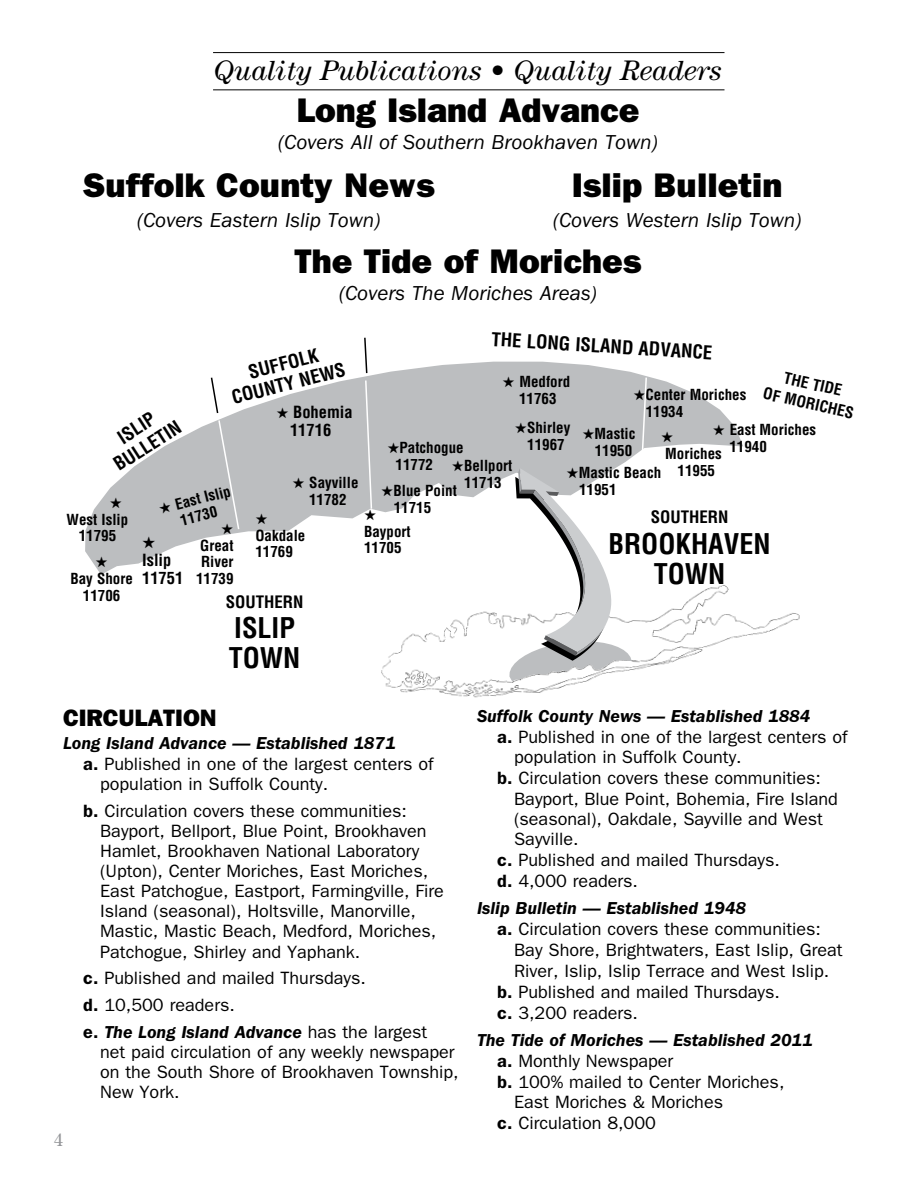
<style>
.page{position:relative;width:918px;height:1188px;background:#fff}
.page>*{position:absolute;margin:0;border:0;box-sizing:border-box;transform-origin:0 0}
.t1{font:34.35px "ITC Franklin Gothic Std Hvy";color:#000}
.t2{font:italic 28.35px "Century Std";color:#000}
.t3{font:700 condensed 27.9px/30.5px "Helvetica";color:#000}
.t4{font:23.85px "ITC Franklin Gothic Std Hvy";color:#000}
.t5{font:italic 20.85px "ITC Franklin Gothic Std";color:#000}
.t6{font:700 condensed 18.6px/20.4px "Helvetica";color:#000;text-align:center}
.t7{font:18px "Century Std";color:#939598}
.t8{font:17.85px/20.1px "ITC Franklin Gothic Std";color:#000}
.t9{font:italic 600 17.85px "ITC Franklin Gothic Std";color:#000}
.t10{font:700 condensed 16.65px "Helvetica";color:#000}
.t11{font:700 condensed 16.35px/18.1px "Helvetica";color:#000;text-align:center}
.t12{font:700 condensed 15.6px/19.4px "Helvetica";color:#000;text-align:center}
.t13{font:700 condensed 14.85px/16.6px "Helvetica";color:#000;text-align:center}
.s1{font-weight:600}
.s2{font-weight:600;font-style:italic}
</style>
<div class="page">
<hr style="left:213px;top:52px;width:511px;height:1px;background:#000">
<hr style="left:213px;top:90px;width:511px;height:1px;background:#000">
<svg style="left:85px;top:361px;width:658px;height:214px;fill:#bcbec0"></svg>
<img style="left:378px;top:567px;width:422px;height:131px">
<svg style="left:446px;top:638px;width:1px;height:33px"></svg>
<svg style="left:453px;top:468px;width:199px;height:213px"></svg>
<svg style="left:641px;top:376px;width:7px;height:79px"></svg>
<svg style="left:363px;top:337px;width:13px;height:183px"></svg>
<svg style="left:143px;top:537px;width:12px;height:11px"></svg>
<svg style="left:96px;top:557px;width:11px;height:11px"></svg>
<svg style="left:110px;top:497px;width:11px;height:11px"></svg>
<svg style="left:210px;top:376px;width:30px;height:158px"></svg>
<svg style="left:256px;top:514px;width:11px;height:10px"></svg>
<svg style="left:662px;top:432px;width:11px;height:10px"></svg>
<h2 class="t2" style="left:214px;top:54px;width:510px">Quality Publications • Quality Readers</h2>
<h1 class="t1" style="left:297px;top:90px;width:344px">Long Island Advance</h1>
<p class="t5" style="left:278px;top:130px;width:381px">(Covers All of Southern Brookhaven Town)</p>
<h1 class="t1" style="left:83px;top:165px;width:353px">Suffolk County News</h1>
<p class="t5" style="left:137px;top:209px;width:245px">(Covers Eastern Islip Town)</p>
<h1 class="t1" style="left:572px;top:165px;width:212px">Islip Bulletin</h1>
<p class="t5" style="left:553px;top:209px;width:250px">(Covers Western Islip Town)</p>
<h1 class="t1" style="left:295px;top:241px;width:348px">The Tide of Moriches</h1>
<p class="t5" style="left:339px;top:282px;width:259px">(Covers The Moriches Areas)</p>
<p class="t6" style="left:492px;top:328px;width:223px;rotate:4deg">THE LONG ISLAND ADVANCE</p>
<p class="t6" style="left:225px;top:368px;width:118px;rotate:-14deg">SUFFOLK<br>COUNTY NEWS</p>
<p class="t12" style="left:770px;top:364px;width:94px;rotate:13deg">THE TIDE<br>OF MORICHES</p>
<p class="t13" style="left:503px;top:374px;width:69px">★ Medford<br>11763</p>
<p class="t13" style="left:646px;top:387px;width:102px;text-align:left;text-indent:-12px">★Center Moriches<br>11934</p>
<p class="t11" style="left:276px;top:403px;width:78px">★ Bohemia<br>11716</p>
<p class="t6" style="left:99px;top:439px;width:77px;rotate:-32deg">ISLIP<br>BULLETIN</p>
<p class="t13" style="left:515px;top:419px;width:57px">★Shirley<br>11967</p>
<p class="t13" style="left:582px;top:425px;width:55px;text-align:right">★Mastic<br>11950</p>
<p class="t13" style="left:579px;top:464px;width:84px;text-align:left;text-indent:-12px">★Mastic Beach<br>11951</p>
<p class="t13" style="left:729px;top:422px;width:88px;text-align:left;text-indent:-16px">★ East Moriches<br>11940</p>
<p class="t13" style="left:396px;top:440px;width:70px;text-align:left;text-indent:-8px">★Patchogue<br>11772</p>
<p class="t13" style="left:665px;top:445px;width:58px">Moriches<br>11955</p>
<p class="t13" style="left:452px;top:457px;width:62px">★Bellport<br>11713</p>
<p class="t13" style="left:293px;top:474px;width:67px">★ Sayville<br>11782</p>
<p class="t13" style="left:394px;top:482px;width:65px;text-align:left;text-indent:-12px">★Blue Point<br>11715</p>
<p class="t13" style="left:364px;top:523px;width:48px;text-align:left">Bayport<br>11705</p>
<p class="t13" style="left:157px;top:500px;width:75px;rotate:-14deg">★ East Islip<br>11730</p>
<p class="t10" style="left:651px;top:507px;width:79px">SOUTHERN</p>
<h3 class="t3" style="left:609px;top:528px;width:164px;text-align:center">BROOKHAVEN<br>TOWN</h3>
<p class="t13" style="left:67px;top:511px;width:63px">West Islip<br>11795</p>
<p class="t13" style="left:196px;top:537px;width:39px">Great<br>River<br>11739</p>
<p class="t13" style="left:255px;top:527px;width:51px;text-align:left">Oakdale<br>11769</p>
<p class="t11" style="left:142px;top:551px;width:43px;text-align:left">Islip<br>11751</p>
<p class="t13" style="left:70px;top:570px;width:64px">Bay Shore<br>11706</p>
<p class="t10" style="left:226px;top:591px;width:79px">SOUTHERN</p>
<h3 class="t3" style="left:229px;top:612px;width:73px">ISLIP<br>TOWN</h3>
<h3 class="t4" style="left:63px;top:704px;width:155px">CIRCULATION</h3>
<p class="t9" style="left:63px;top:733px;width:334px">Long Island Advance — Established 1871</p>
<p class="t8" style="left:83px;top:754px;width:352px"><span class="s1">a.</span> Published in one of the largest centers of</p>
<p class="t8" style="left:100px;top:774px;width:230px">population in Suffolk County.</p>
<p class="t8" style="left:100px;top:801px;width:345px;text-indent:-17px"><span class="s1">b.</span> Circulation covers these communities:<br>Bayport, Bellport, Blue Point, Brookhaven Hamlet, Brookhaven National Laboratory (Upton), Center Moriches, East Moriches, East Patchogue, Eastport, Farmingville, Fire Island (seasonal), Holtsville, Manorville, Mastic, Mastic Beach, Medford, Moriches, Patchogue, Shirley and Yaphank.</p>
<p class="t8" style="left:83px;top:965px;width:346px;line-height:26.8px"><span class="s1">c.</span> Published and mailed Thursdays.<br><span class="s1">d.</span> 10,500 readers.<br><span class="s1">e.</span> <span class="s2">The Long Island Advance</span> has the largest</p>
<p class="t8" style="left:100px;top:1042px;width:360px">net paid circulation of any weekly newspaper on the South Shore of Brookhaven Township,<br>New York.</p>
<p class="t7" style="left:54px;top:1130px;width:10px">4</p>
<p class="t9" style="left:477px;top:706px;width:335px">Suffolk County News — Established 1884</p>
<p class="t8" style="left:497px;top:727px;width:352px"><span class="s1">a.</span> Published in one of the largest centers of</p>
<p class="t8" style="left:514px;top:747px;width:229px">population in Suffolk County.</p>
<p class="t8" style="left:497px;top:769px;width:325px"><span class="s1">b.</span> Circulation covers these communities:</p>
<p class="t8" style="left:514px;top:789px;width:325px">Bayport, Blue Point, Bohemia, Fire Island</p>
<p class="t8" style="left:514px;top:809px;width:310px">(seasonal), Oakdale, Sayville and West</p>
<p class="t8" style="left:514px;top:829px;width:66px">Sayville.</p>
<p class="t8" style="left:497px;top:850px;width:284px"><span class="s1">c.</span> Published and mailed Thursdays.</p>
<p class="t8" style="left:497px;top:871px;width:142px"><span class="s1">d.</span> 4,000 readers.</p>
<p class="t9" style="left:477px;top:898px;width:271px">Islip Bulletin — Established 1948</p>
<p class="t8" style="left:497px;top:919px;width:325px"><span class="s1">a.</span> Circulation covers these communities:</p>
<p class="t8" style="left:514px;top:940px;width:330px">Bay Shore, Brightwaters, East Islip, Great</p>
<p class="t8" style="left:514px;top:961px;width:317px">River, Islip, Islip Terrace and West Islip.</p>
<p class="t8" style="left:497px;top:982px;width:284px"><span class="s1">b.</span> Published and mailed Thursdays.</p>
<p class="t8" style="left:497px;top:1003px;width:142px"><span class="s1">c.</span> 3,200 readers.</p>
<p class="t9" style="left:477px;top:1030px;width:337px">The Tide of Moriches — Established 2011</p>
<p class="t8" style="left:497px;top:1051px;width:178px"><span class="s1">a.</span> Monthly Newspaper</p>
<p class="t8" style="left:497px;top:1072px;width:289px"><span class="s1">b.</span> 100% mailed to Center Moriches,</p>
<p class="t8" style="left:514px;top:1092px;width:210px">East Moriches &amp; Moriches</p>
<p class="t8" style="left:497px;top:1113px;width:160px"><span class="s1">c.</span> Circulation 8,000</p>
</div>
